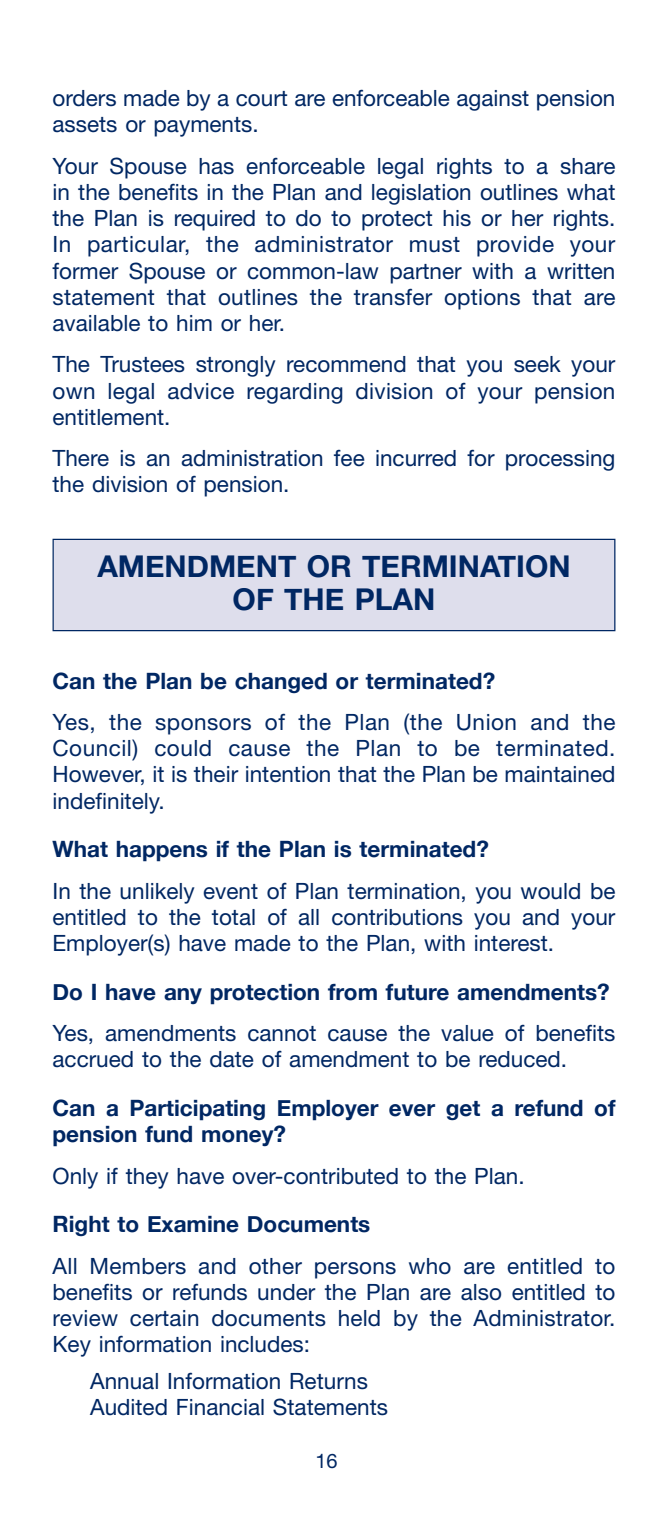
<style>
.page{position:relative;width:653px;height:1530px;background:#fff}
.page>*{position:absolute;margin:0;border:0;box-sizing:border-box;transform-origin:0 0}
.t1{font:700 30px/32.5px "Helvetica Neue";color:#002763;text-align:center}
.t2{font:22.5px/26.2px "Helvetica Neue";color:#002763;text-align:justify}
.t3{font:700 22.5px/26.2px "Helvetica Neue";color:#002763}
.t4{font:20px "Helvetica Neue";color:#002763}
</style>
<div class="page">
<div style="left:54px;top:540px;width:560px;height:90px;background:#dedeec"></div>
<div style="left:52px;top:539px;width:563px;height:92px;border:1px solid #002763"></div>
<p class="t2" style="left:52px;top:87px;width:564px">orders made by a court are enforceable against pension assets or payments.</p>
<p class="t2" style="left:53px;top:155px;width:564px">Your Spouse has enforceable legal rights to a share in the benefits in the Plan and legislation outlines what the Plan is required to do to protect his or her rights.<br>In particular, the administrator must provide your former Spouse or common-law partner with a written statement that outlines the transfer options that are available to him or her.</p>
<p class="t2" style="left:53px;top:353px;width:564px">The Trustees strongly recommend that you seek your own legal advice regarding division of your pension entitlement.</p>
<p class="t2" style="left:53px;top:447px;width:564px">There is an administration fee incurred for processing the division of pension.</p>
<h1 class="t1" style="left:97px;top:550px;width:474px">AMENDMENT OR TERMINATION<br>OF THE PLAN</h1>
<p class="t3" style="left:52px;top:667px;width:444px">Can the Plan be changed or terminated?</p>
<p class="t2" style="left:52px;top:711px;width:564px">Yes, the sponsors of the Plan (the Union and the Council) could cause the Plan to be terminated.<br>However, it is their intention that the Plan be maintained indefinitely.</p>
<p class="t3" style="left:52px;top:836px;width:438px">What happens if the Plan is terminated?</p>
<p class="t2" style="left:52px;top:880px;width:564px">In the unlikely event of Plan termination, you would be entitled to the total of all contributions you and your Employer(s) have made to the Plan, with interest.</p>
<p class="t3" style="left:52px;top:978px;width:558px">Do I have any protection from future amendments?</p>
<p class="t2" style="left:52px;top:1022px;width:564px">Yes, amendments cannot cause the value of benefits accrued to the date of amendment to be reduced.</p>
<p class="t3" style="left:53px;top:1094px;width:564px">Can a Participating Employer ever get a refund of pension fund money?</p>
<p class="t2" style="left:53px;top:1165px;width:473px">Only if they have over-contributed to the Plan.</p>
<p class="t3" style="left:53px;top:1211px;width:319px">Right to Examine Documents</p>
<p class="t2" style="left:53px;top:1255px;width:564px">All Members and other persons who are entitled to benefits or refunds under the Plan are also entitled to review certain documents held by the Administrator.<br>Key information includes:</p>
<p class="t2" style="left:90px;top:1370px;width:299px">Annual Information Returns<br>Audited Financial Statements</p>
<p class="t4" style="left:315px;top:1454px;width:24px">16</p>
</div>
